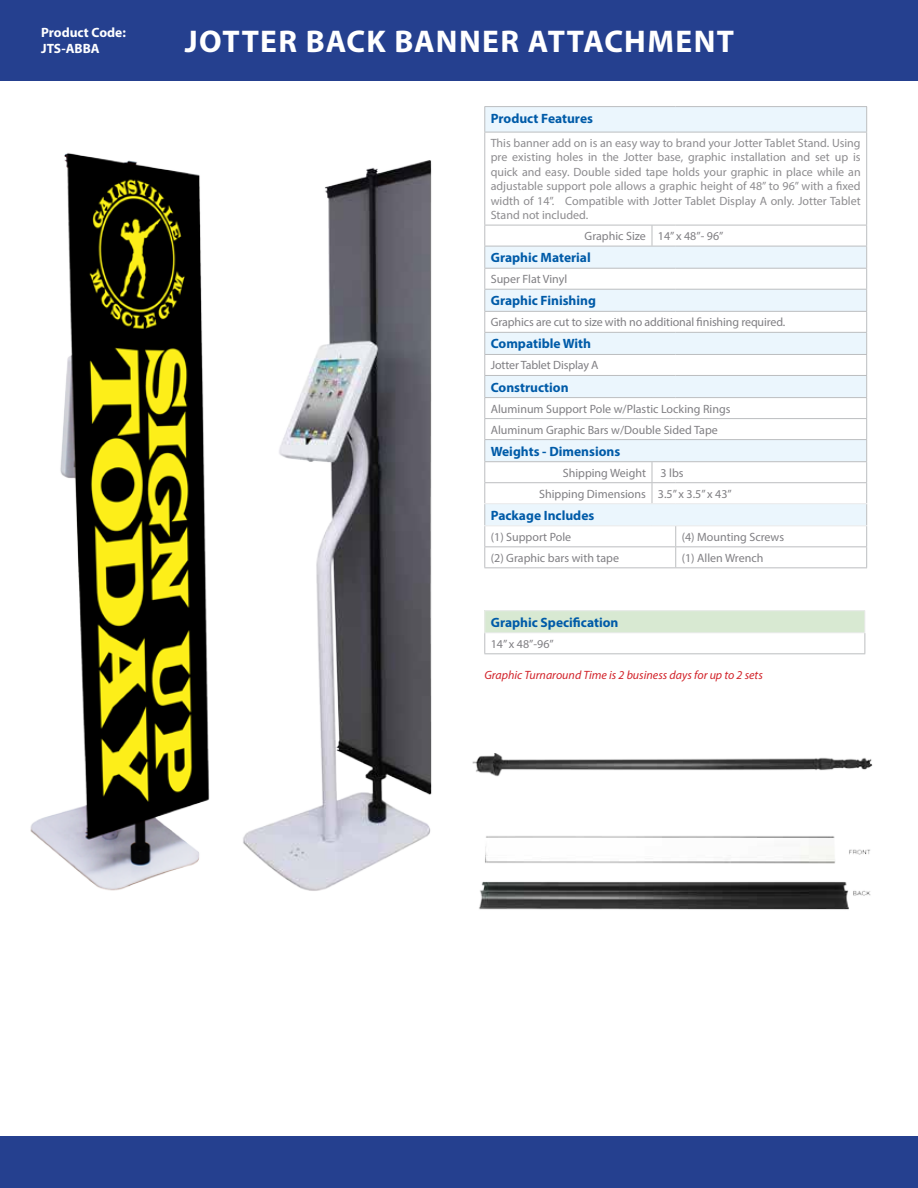
<style>
.page{position:relative;width:918px;height:1188px;background:#fff}
.page>*{position:absolute;margin:0;border:0;box-sizing:border-box;transform-origin:0 0}
.t1{font:700 31.5px "Myriad Pro";letter-spacing:.035em;color:#fff}
.t2{font:700 13.5px "Myriad Pro";color:#005ba8}
.t3{font:700 13.5px/16.2px "Myriad Pro";color:#fff}
.t4{font:12px/14.4px "Myriad Pro";color:#8d8c8f;text-align:justify}
.t5{font:12px/21px "Myriad Pro";color:#807f83}
.t6{font:italic 12px "Myriad Pro";color:#d2232a}
</style>
<div class="page">
<div style="left:1px;top:0;width:917px;height:81px;background:#25408f"></div>
<div style="left:1px;top:1137px;width:917px;height:51px;background:#25408f"></div>
<div style="left:485px;top:611px;width:380px;height:22px;background:#d8e9d2"></div>
<hr style="left:484px;top:610px;width:381px;height:1px;background:#ececed">
<hr style="left:484px;top:632px;width:381px;height:1px;background:#ececed">
<svg style="left:484px;top:611px;width:1px;height:42px"></svg>
<svg style="left:865px;top:633px;width:1px;height:20px"></svg>
<hr style="left:484px;top:653px;width:381px;height:1px;background:#bcbec0">
<div style="left:485px;top:107px;width:381px;height:25px;background:#ebf6fd"></div>
<hr style="left:484px;top:106px;width:168px;height:1px;background:#bcbec0">
<svg style="left:484px;top:107px;width:1px;height:25px"></svg>
<svg style="left:652px;top:106px;width:24px;height:1px"></svg>
<hr style="left:676px;top:106px;width:191px;height:1px;background:#bcbec0">
<svg style="left:866px;top:107px;width:1px;height:25px"></svg>
<hr style="left:484px;top:132px;width:168px;height:1px;background:#bcbec0">
<hr style="left:484px;top:132px;width:1px;height:93px;background:#bcbec0">
<svg style="left:652px;top:132px;width:24px;height:1px"></svg>
<hr style="left:676px;top:132px;width:191px;height:1px;background:#bcbec0">
<hr style="left:866px;top:132px;width:1px;height:93px;background:#bcbec0">
<svg style="left:484px;top:225px;width:383px;height:343px"></svg>
<hr style="left:676px;top:439px;width:191px;height:1px;background:#bcbec0">
<img style="left:252px;top:160px;width:180px;height:731px">
<img style="left:30px;top:153px;width:222px;height:738px">
<img style="left:479px;top:836px;width:392px;height:74px">
<img style="left:472px;top:753px;width:401px;height:24px">
<p class="t3" style="left:41px;top:24px;width:86px">Product Code:<br>JTS-ABBA</p>
<h1 class="t1" style="left:185px;top:20px;width:551px">JOTTER BACK BANNER ATTACHMENT</h1>
<p class="t2" style="left:491px;top:109px;width:104px">Product Features</p>
<p class="t4" style="left:491px;top:136px;width:371px">This banner add on is an easy way to brand your Jotter Tablet Stand. Using pre existing holes in the Jotter base, graphic installation and set up is quick and easy. Double sided tape holds your graphic in place while an adjustable support pole allows a graphic height of 48” to 96” with a fixed width of 14”. Compatible with Jotter Tablet Display A only. Jotter Tablet Stand not included.</p>
<p class="t5" style="left:585px;top:225px;width:140px">Graphic Size 14” x 48”- 96”</p>
<p class="t2" style="left:491px;top:249px;width:102px">Graphic Material</p>
<p class="t5" style="left:491px;top:269px;width:78px">Super Flat Vinyl</p>
<p class="t2" style="left:491px;top:292px;width:107px">Graphic Finishing</p>
<p class="t5" style="left:491px;top:312px;width:296px">Graphics are cut to size with no additional finishing required.</p>
<p class="t2" style="left:491px;top:335px;width:102px">Compatible With</p>
<p class="t5" style="left:491px;top:355px;width:109px">Jotter Tablet Display A</p>
<p class="t2" style="left:491px;top:378px;width:79px">Construction</p>
<p class="t5" style="left:491px;top:398px;width:241px">Aluminum Support Pole w/Plastic Locking Rings<br>Aluminum Graphic Bars w/Double Sided Tape</p>
<p class="t2" style="left:491px;top:442px;width:131px">Weights - Dimensions</p>
<p class="t5" style="left:539px;top:462px;width:194px;text-indent:24px">Shipping Weight 3 lbs<br>Shipping Dimensions 3.5” x 3.5” x 43”</p>
<p class="t2" style="left:491px;top:506px;width:105px">Package Includes</p>
<p class="t5" style="left:491px;top:526px;width:82px">(1) Support Pole</p>
<p class="t5" style="left:682px;top:526px;width:104px">(4) Mounting Screws</p>
<p class="t5" style="left:491px;top:547px;width:130px">(2) Graphic bars with tape</p>
<p class="t5" style="left:682px;top:547px;width:83px">(1) Allen Wrench</p>
<p class="t2" style="left:491px;top:613px;width:129px">Graphic Specification</p>
<p class="t5" style="left:491px;top:633px;width:64px">14” x 48”-96”</p>
<p class="t6" style="left:484px;top:668px;width:280px">Graphic Turnaround Time is 2 business days for up to 2 sets</p>
</div>
